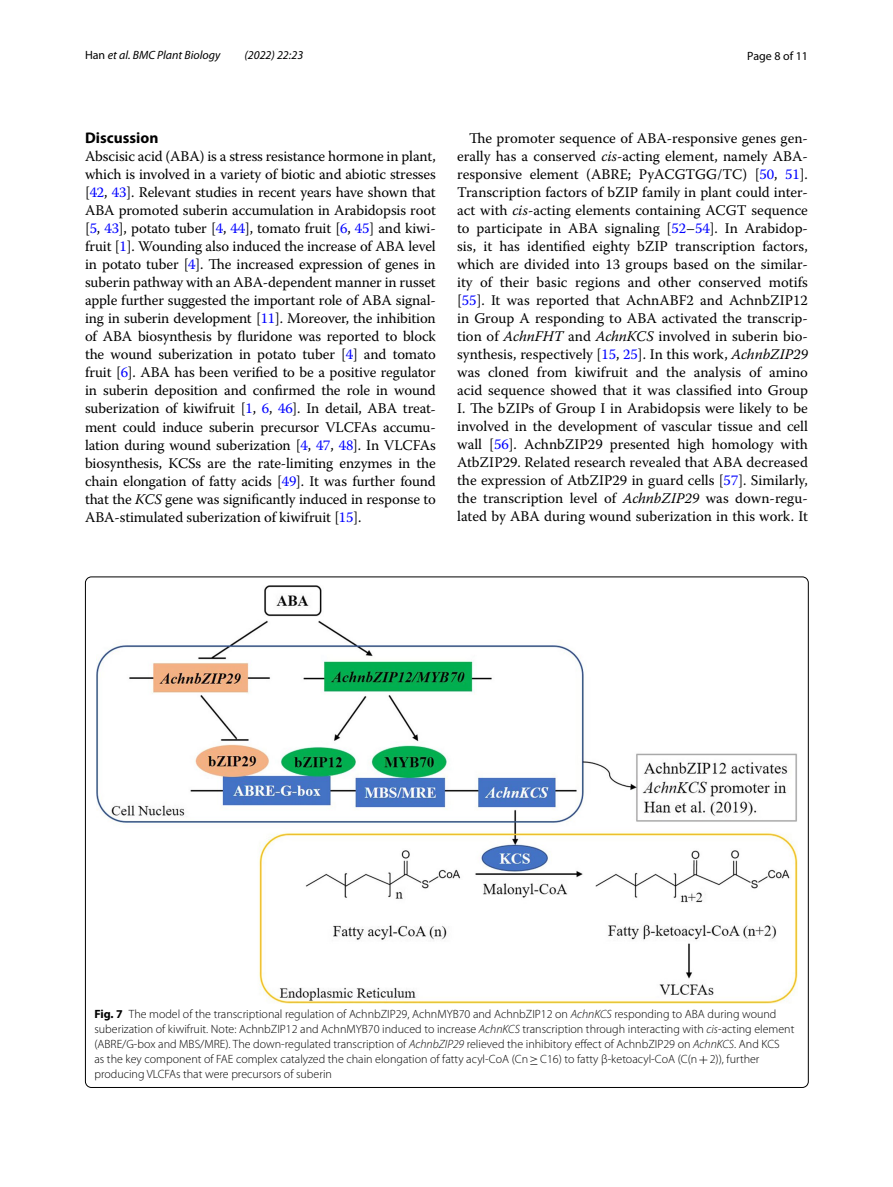
<style>
.page{position:relative;width:893px;height:1187px;background:#fff}
.page>*{position:absolute;margin:0;border:0;box-sizing:border-box;transform-origin:0 0}
.t1{font:700 15.45px "Myriad Pro";color:#000}
.t2{font:14.7px/18px "Warnock Pro";color:#000;text-align:justify}
.t3{font:300 12px/15px "Myriad Pro";color:#000}
.t4{font:italic 12px "Myriad Pro";color:#000}
.t5{font:12px "Myriad Pro";color:#000}
.s1{font-style:normal}
.s2{color:#00f}
.s3{font-style:italic}
.s4{font-weight:700}
.s5{font-family:"MTSY";font-weight:400}
</style>
<div class="page">
<img style="left:97px;top:586px;width:700px;height:417px">
<p class="t4" style="left:85px;top:48px;width:137px"><span class="s1">Han</span> et al. BMC Plant Biology</p>
<p class="t4" style="left:244px;top:48px;width:60px">(2022) 22:23</p>
<p class="t5" style="left:747px;top:48px;width:62px">Page 8 of 11</p>
<p class="t1" style="left:85px;top:128px;width:75px">Discussion</p>
<p class="t2" style="left:85px;top:147px;width:352px">Abscisic acid (ABA) is a stress resistance hormone in plant, which is involved in a variety of biotic and abiotic stresses [<span class="s2">42</span>, <span class="s2">43</span>]. Relevant studies in recent years have shown that ABA promoted suberin accumulation in Arabidopsis root [<span class="s2">5</span>, <span class="s2">43</span>], potato tuber [<span class="s2">4</span>, <span class="s2">44</span>], tomato fruit [<span class="s2">6</span>, <span class="s2">45</span>] and kiwi&shy;fruit [<span class="s2">1</span>]. Wounding also induced the increase of ABA level in potato tuber [<span class="s2">4</span>]. The increased expression of genes in suberin pathway with an ABA-dependent manner in russet apple further suggested the important role of ABA signal&shy;ing in suberin development [<span class="s2">11</span>]. Moreover, the inhibition of ABA biosynthesis by fluridone was reported to block the wound suberization in potato tuber [<span class="s2">4</span>] and tomato fruit [<span class="s2">6</span>]. ABA has been verified to be a positive regulator in suberin deposition and confirmed the role in wound suberization of kiwifruit [<span class="s2">1</span>, <span class="s2">6</span>, <span class="s2">46</span>]. In detail, ABA treat&shy;ment could induce suberin precursor VLCFAs accumu&shy;lation during wound suberization [<span class="s2">4</span>, <span class="s2">47</span>, <span class="s2">48</span>]. In VLCFAs biosynthesis, KCSs are the rate-limiting enzymes in the chain elongation of fatty acids [<span class="s2">49</span>]. It was further found that the <span class="s3">KCS</span> gene was significantly induced in response to ABA-stimulated suberization of kiwifruit [<span class="s2">15</span>].</p>
<p class="t2" style="left:457px;top:128px;width:352px;text-indent:12px">The promoter sequence of ABA-responsive genes gen&shy;erally has a conserved <span class="s3">cis</span>-acting element, namely ABA&shy;responsive element (ABRE; PyACGTGG/TC) [<span class="s2">50</span>, <span class="s2">51</span>].<br>Transcription factors of bZIP family in plant could inter&shy;act with <span class="s3">cis</span>-acting elements containing ACGT sequence to participate in ABA signaling [<span class="s2">52</span>–<span class="s2">54</span>]. In Arabidop&shy;sis, it has identified eighty bZIP transcription factors, which are divided into 13 groups based on the similar&shy;ity of their basic regions and other conserved motifs [<span class="s2">55</span>]. It was reported that AchnABF2 and AchnbZIP12 in Group A responding to ABA activated the transcrip&shy;tion of <span class="s3">AchnFHT</span> and <span class="s3">AchnKCS</span> involved in suberin bio&shy;synthesis, respectively [<span class="s2">15</span>, <span class="s2">25</span>]. In this work, <span class="s3">AchnbZIP29 </span>was cloned from kiwifruit and the analysis of amino acid sequence showed that it was classified into Group I. The bZIPs of Group I in Arabidopsis were likely to be involved in the development of vascular tissue and cell wall [<span class="s2">56</span>]. AchnbZIP29 presented high homology with AtbZIP29. Related research revealed that ABA decreased the expression of AtbZIP29 in guard cells [<span class="s2">57</span>]. Similarly, the transcription level of <span class="s3">AchnbZIP29</span> was down-regu&shy;lated by ABA during wound suberization in this work. It</p>
<p class="t3" style="left:94px;top:1006px;width:701px"><span class="s4">Fig. 7</span> The model of the transcriptional regulation of AchnbZIP29, AchnMYB70 and AchnbZIP12 on <span class="s3">AchnKCS</span> responding to ABA during wound suberization of kiwifruit. Note: AchnbZIP12 and AchnMYB70 induced to increase <span class="s3">AchnKCS</span> transcription through interacting with <span class="s3">cis</span>-acting element (ABRE/G-box and MBS/MRE). The down-regulated transcription of <span class="s3">AchnbZIP29</span> relieved the inhibitory effect of AchnbZIP29 on <span class="s3">AchnKCS</span>. And KCS<br>as the key component of FAE complex catalyzed the chain elongation of fatty acyl-CoA (Cn<span class="s5">≥</span>C16) to fatty β-ketoacyl-CoA (C(n<span class="s5">+</span>2)), further producing VLCFAs that were precursors of suberin</p>
</div>
